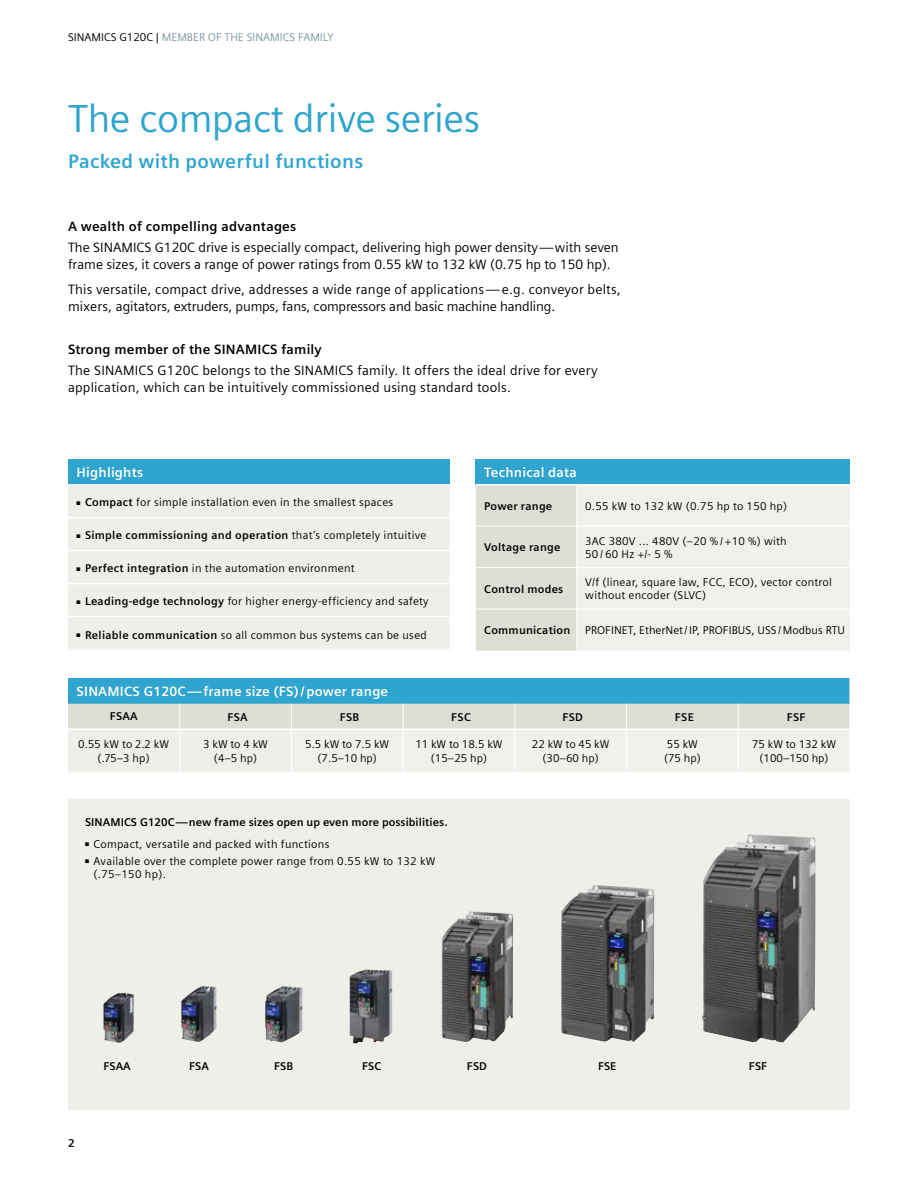
<style>
.page{position:relative;width:918px;height:1188px;background:#fff}
.page>*{position:absolute;margin:0;border:0;box-sizing:border-box;transform-origin:0 0}
.t1{font:39px "Siemens Sans";letter-spacing:-.01em;color:#2ea4cf}
.t2{font:700 19.5px "Siemens Sans";letter-spacing:.015em;color:#2ea4cf}
.t3{font:13.5px/16.5px "Siemens Sans";letter-spacing:.005em;color:#000}
.t4{font:700 13.5px "Siemens Sans";letter-spacing:.015em;color:#fff}
.t5{font:700 13.5px "Siemens Sans";letter-spacing:.015em;color:#000}
.t6{font:11.25px/13.5px "Siemens Sans";letter-spacing:.02em;color:#000;text-align:center}
.t7{font:700 11.25px "Siemens Sans";letter-spacing:.02em;color:#000}
.t8{font:11.25px "Siemens Sans";color:#7b9aa9}
.t9{font:11.25px/13.5px "Siemens Sans";color:#000;text-align:center}
.s1{color:#000}
.s2{font-weight:700}
.s3{font-weight:400}
</style>
<div class="page">
<svg style="left:68px;top:678px;width:782px;height:94px;background:#b6d7de"></svg>
<hr style="left:738px;top:729px;width:1px;height:43px;background:#fff">
<div style="left:68px;top:799px;width:782px;height:311px;background:#efefea"></div>
<img style="left:702px;top:834px;width:113px;height:209px">
<img style="left:561px;top:885px;width:93px;height:157px">
<img style="left:442px;top:911px;width:71px;height:131px">
<img style="left:349px;top:969px;width:44px;height:74px">
<img style="left:265px;top:986px;width:38px;height:56px">
<img style="left:181px;top:985px;width:36px;height:57px">
<img style="left:103px;top:992px;width:31px;height:51px">
<div style="left:476px;top:459px;width:374px;height:26px;background:#2ea4cf"></div>
<div style="left:476px;top:485px;width:100px;height:166px;background:#dfded5"></div>
<div style="left:577px;top:485px;width:273px;height:166px;background:#f1f1ec"></div>
<hr style="left:577px;top:484px;width:273px;height:1px;background:#fff">
<hr style="left:476px;top:484px;width:101px;height:1px;background:#fff">
<hr style="left:476px;top:526px;width:101px;height:1px;background:#fff">
<hr style="left:577px;top:526px;width:273px;height:1px;background:#fff">
<hr style="left:476px;top:567px;width:101px;height:1px;background:#fff">
<hr style="left:577px;top:567px;width:273px;height:1px;background:#fff">
<hr style="left:476px;top:609px;width:101px;height:1px;background:#fff">
<hr style="left:577px;top:609px;width:273px;height:1px;background:#fff">
<div style="left:68px;top:459px;width:382px;height:26px;background:#2ea4cf"></div>
<div style="left:68px;top:485px;width:382px;height:164px;background:#efefea"></div>
<hr style="left:68px;top:484px;width:382px;height:1px;background:#fff">
<hr style="left:68px;top:517px;width:382px;height:1px;background:#fff">
<hr style="left:68px;top:550px;width:382px;height:1px;background:#fff">
<hr style="left:68px;top:583px;width:382px;height:1px;background:#fff">
<hr style="left:68px;top:616px;width:382px;height:1px;background:#fff">
<p class="t8" style="left:68px;top:31px;width:267px"><span class="s1">SINAMICS G120C |</span> MEMBER OF THE SINAMICS FAMILY</p>
<h1 class="t1" style="left:68px;top:97px;width:414px">The compact drive series</h1>
<h2 class="t2" style="left:68px;top:150px;width:297px">Packed with powerful functions</h2>
<p class="t5" style="left:68px;top:219px;width:230px">A wealth of compelling advantages</p>
<p class="t3" style="left:68px;top:240px;width:552px">The SINAMICS G120C drive is especially compact, delivering high power density—with seven frame sizes, it covers a range of power ratings from 0.55 kW to 132 kW (0.75 hp to 150 hp).</p>
<p class="t3" style="left:68px;top:282px;width:554px">This versatile, compact drive, addresses a wide range of applications—e.g. conveyor belts, mixers, agitators, extruders, pumps, fans, compressors and basic machine handling.</p>
<p class="t5" style="left:68px;top:342px;width:255px">Strong member of the SINAMICS family</p>
<p class="t3" style="left:68px;top:363px;width:531px">The SINAMICS G120C belongs to the SINAMICS family. It offers the ideal drive for every application, which can be intuitively commissioned using standard tools.</p>
<p class="t4" style="left:77px;top:465px;width:68px">Highlights</p>
<p class="t6" style="left:77px;top:496px;width:318px">■ <span class="s2">Compact</span> for simple installation even in the smallest spaces</p>
<p class="t7" style="left:77px;top:529px;width:351px">■ Simple commissioning and operation <span class="s3">that’s completely intuitive</span></p>
<p class="t6" style="left:77px;top:562px;width:280px">■ <span class="s2">Perfect integration</span> in the automation environment</p>
<p class="t6" style="left:77px;top:595px;width:354px">■ <span class="s2">Leading-edge technology</span> for higher energy-efficiency and safety</p>
<p class="t6" style="left:77px;top:628px;width:352px">■ <span class="s2">Reliable communication</span> so all common bus systems can be used</p>
<p class="t4" style="left:484px;top:465px;width:94px">Technical data</p>
<p class="t7" style="left:484px;top:500px;width:70px">Power range</p>
<p class="t6" style="left:585px;top:499px;width:203px">0.55 kW to 132 kW (0.75 hp to 150 hp)</p>
<p class="t7" style="left:484px;top:541px;width:78px">Voltage range</p>
<p class="t6" style="left:585px;top:535px;width:203px;line-height:12.8px;text-align:left">3AC 380V ... 480V (–20 % / +10 %) with<br>50 / 60 Hz +/- 5 %</p>
<p class="t7" style="left:484px;top:582px;width:81px">Control modes</p>
<p class="t6" style="left:585px;top:576px;width:248px;line-height:12.8px;text-align:left">V/f (linear, square law, FCC, ECO), vector control without encoder (SLVC)</p>
<p class="t7" style="left:484px;top:624px;width:87px">Communication</p>
<p class="t6" style="left:585px;top:624px;width:261px">PROFINET, EtherNet/ IP, PROFIBUS, USS /Modbus RTU</p>
<p class="t4" style="left:77px;top:684px;width:313px">SINAMICS G120C—frame size (FS)/ power range</p>
<p class="t7" style="left:110px;top:710px;width:30px">FSAA</p>
<p class="t7" style="left:228px;top:711px;width:22px">FSA</p>
<p class="t7" style="left:340px;top:711px;width:21px">FSB</p>
<p class="t7" style="left:451px;top:711px;width:21px">FSC</p>
<p class="t7" style="left:563px;top:711px;width:22px">FSD</p>
<p class="t7" style="left:675px;top:711px;width:21px">FSE</p>
<p class="t7" style="left:787px;top:711px;width:20px">FSF</p>
<p class="t6" style="left:78px;top:738px;width:93px">0.55 kW to 2.2 kW (.75–3 hp)</p>
<p class="t6" style="left:203px;top:738px;width:66px">3 kW to 4 kW (4–5 hp)</p>
<p class="t6" style="left:305px;top:738px;width:86px">5.5 kW to 7.5 kW (7.5–10 hp)</p>
<p class="t6" style="left:415px;top:738px;width:89px">11 kW to 18.5 kW (15–25 hp)</p>
<p class="t9" style="left:532px;top:738px;width:79px">22 kW to 45 kW (30–60 hp)</p>
<p class="t6" style="left:664px;top:738px;width:38px;text-align:left">55 kW (75 hp)</p>
<p class="t6" style="left:752px;top:738px;width:86px">75 kW to 132 kW (100–150 hp)</p>
<p class="t7" style="left:85px;top:816px;width:364px">SINAMICS G120C—new frame sizes open up even more possibilities.</p>
<p class="t6" style="left:85px;top:837px;width:246px">■ Compact, versatile and packed with functions</p>
<p class="t6" style="left:94px;top:854px;width:343px;text-align:left;text-indent:-9px">■ Available over the complete power range from 0.55 kW to 132 kW (.75–150 hp).</p>
<p class="t7" style="left:68px;top:1137px;width:8px">2</p>
<p class="t7" style="left:103px;top:1060px;width:29px">FSAA</p>
<p class="t7" style="left:189px;top:1060px;width:21px">FSA</p>
<p class="t7" style="left:274px;top:1060px;width:20px">FSB</p>
<p class="t7" style="left:362px;top:1060px;width:21px">FSC</p>
<p class="t7" style="left:467px;top:1060px;width:22px">FSD</p>
<p class="t7" style="left:598px;top:1060px;width:20px">FSE</p>
<p class="t7" style="left:749px;top:1060px;width:20px">FSF</p>
</div>
